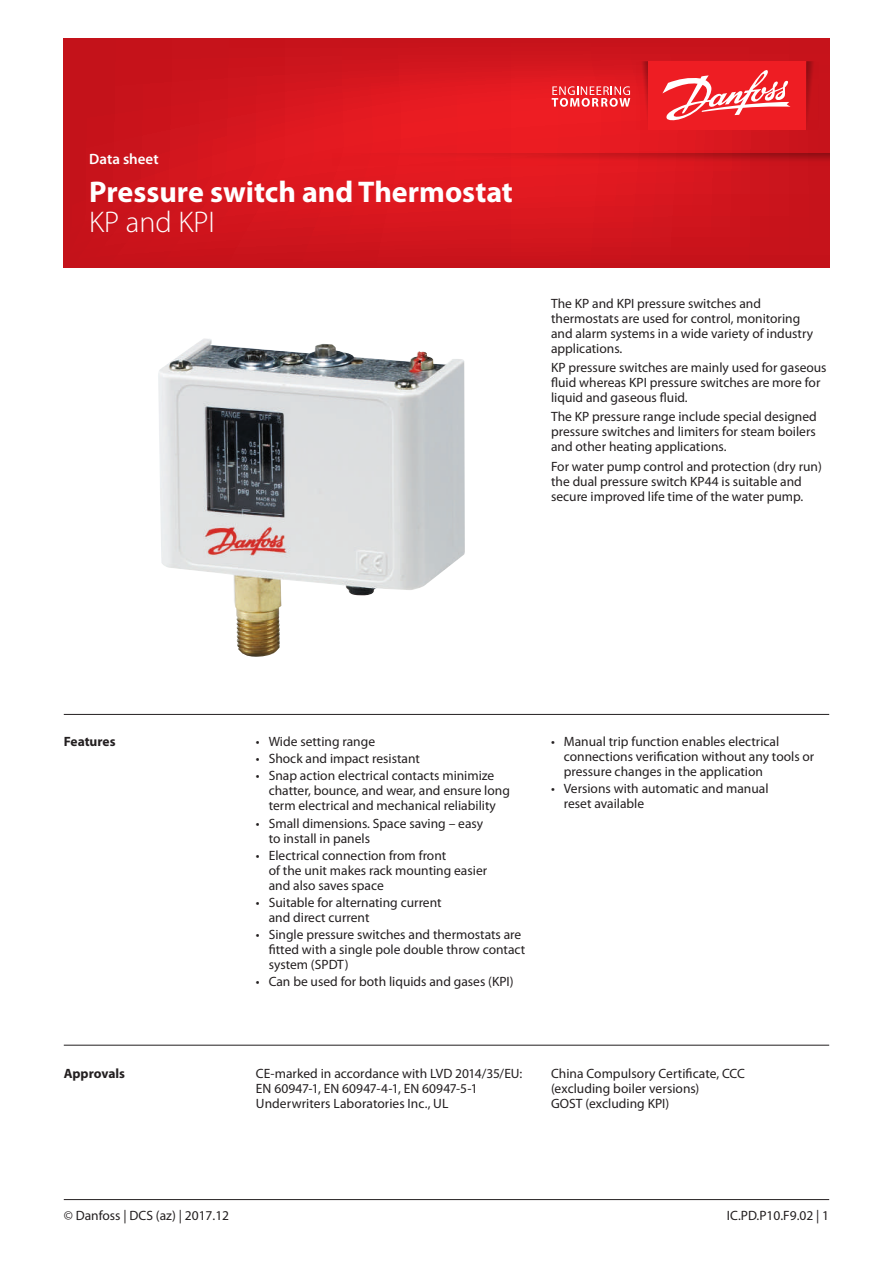
<style>
.page{position:relative;width:893px;height:1263px;background:#fff}
.page>*{position:absolute;margin:0;border:0;box-sizing:border-box;transform-origin:0 0}
.t1{font:700 30px "Myriad Pro";color:#fff}
.t2{font:300 30px "Myriad Pro";color:#fff}
.t3{font:600 15px "Myriad Pro";color:#fff}
.t4{font:13.5px/15px "Myriad Pro";color:#231f20}
.t5{font:700 13.5px "Myriad Pro";color:#231f20}
</style>
<div class="page">
<svg style="left:64px;top:38px;width:765px;height:230px;background:#d3151d"></svg>
<svg style="left:806px;top:61px;width:13px;height:69px"></svg>
<svg style="left:636px;top:61px;width:12px;height:69px"></svg>
<div style="left:648px;top:61px;width:158px;height:69px;background:#ee1d23"></div>
<svg style="left:552px;top:86px;width:78px;height:21px;background:#f0696d"></svg>
<svg style="left:662px;top:70px;width:128px;height:51px"></svg>
<svg style="left:332px;top:153px;width:497px;height:13px;background:#d4171d"></svg>
<hr style="left:64px;top:714px;width:765px;height:1px;background:#231f20">
<img style="left:158px;top:338px;width:307px;height:319px">
<hr style="left:64px;top:1045px;width:765px;height:1px;background:#231f20">
<hr style="left:64px;top:1199px;width:765px;height:1px;background:#231f20">
<p class="t3" style="left:89px;top:151px;width:71px">Data sheet</p>
<h1 class="t1" style="left:89px;top:175px;width:425px">Pressure switch and Thermostat</h1>
<h1 class="t2" style="left:89px;top:206px;width:127px">KP and KPI</h1>
<p class="t4" style="left:551px;top:296px;width:264px">The KP and KPI pressure switches and thermostats are used for control, monitoring and alarm systems in a wide variety of industry applications.</p>
<p class="t4" style="left:551px;top:360px;width:277px">KP pressure switches are mainly used for gaseous fluid whereas KPI pressure switches are more for liquid and gaseous fluid.</p>
<p class="t4" style="left:551px;top:410px;width:267px;text-align:justify">The KP pressure range include special designed pressure switches and limiters for steam boilers and other heating applications.</p>
<p class="t4" style="left:551px;top:459px;width:272px">For water pump control and protection (dry run) the dual pressure switch KP44 is suitable and secure improved life time of the water pump.</p>
<p class="t5" style="left:64px;top:734px;width:53px">Features</p>
<p class="t4" style="left:256px;top:734px;width:121px">• Wide setting range</p>
<p class="t4" style="left:256px;top:752px;width:165px">• Shock and impact resistant</p>
<p class="t4" style="left:269px;top:769px;width:243px;text-indent:-13px">• Snap action electrical contacts minimize chatter, bounce, and wear, and ensure long term electrical and mechanical reliability</p>
<p class="t4" style="left:269px;top:816px;width:216px;text-indent:-13px">• Small dimensions. Space saving – easy to install in panels</p>
<p class="t4" style="left:269px;top:848px;width:220px;text-indent:-13px">• Electrical connection from front<br>of the unit makes rack mounting easier and also saves space</p>
<p class="t4" style="left:269px;top:895px;width:174px;text-indent:-13px">• Suitable for alternating current and direct current</p>
<p class="t4" style="left:269px;top:927px;width:258px;text-indent:-13px">• Single pressure switches and thermostats are fitted with a single pole double throw contact system (SPDT)</p>
<p class="t4" style="left:256px;top:974px;width:259px">• Can be used for both liquids and gases (KPI)</p>
<p class="t4" style="left:564px;top:734px;width:252px;text-indent:-13px">• Manual trip function enables electrical connections verification without any tools or pressure changes in the application</p>
<p class="t4" style="left:564px;top:782px;width:206px;text-indent:-13px">• Versions with automatic and manual reset available</p>
<p class="t5" style="left:64px;top:1065px;width:63px">Approvals</p>
<p class="t4" style="left:256px;top:1066px;width:268px">CE-marked in accordance with LVD 2014/35/EU:<br>EN 60947-1, EN 60947-4-1, EN 60947-5-1<br>Underwriters Laboratories Inc., UL</p>
<p class="t4" style="left:551px;top:1066px;width:195px">China Compulsory Certificate, CCC (excluding boiler versions)<br>GOST (excluding KPI)</p>
<p class="t4" style="left:64px;top:1208px;width:167px">© Danfoss | DCS (az) | 2017.12</p>
<p class="t4" style="left:727px;top:1208px;width:104px">IC.PD.P10.F9.02 | 1</p>
</div>
